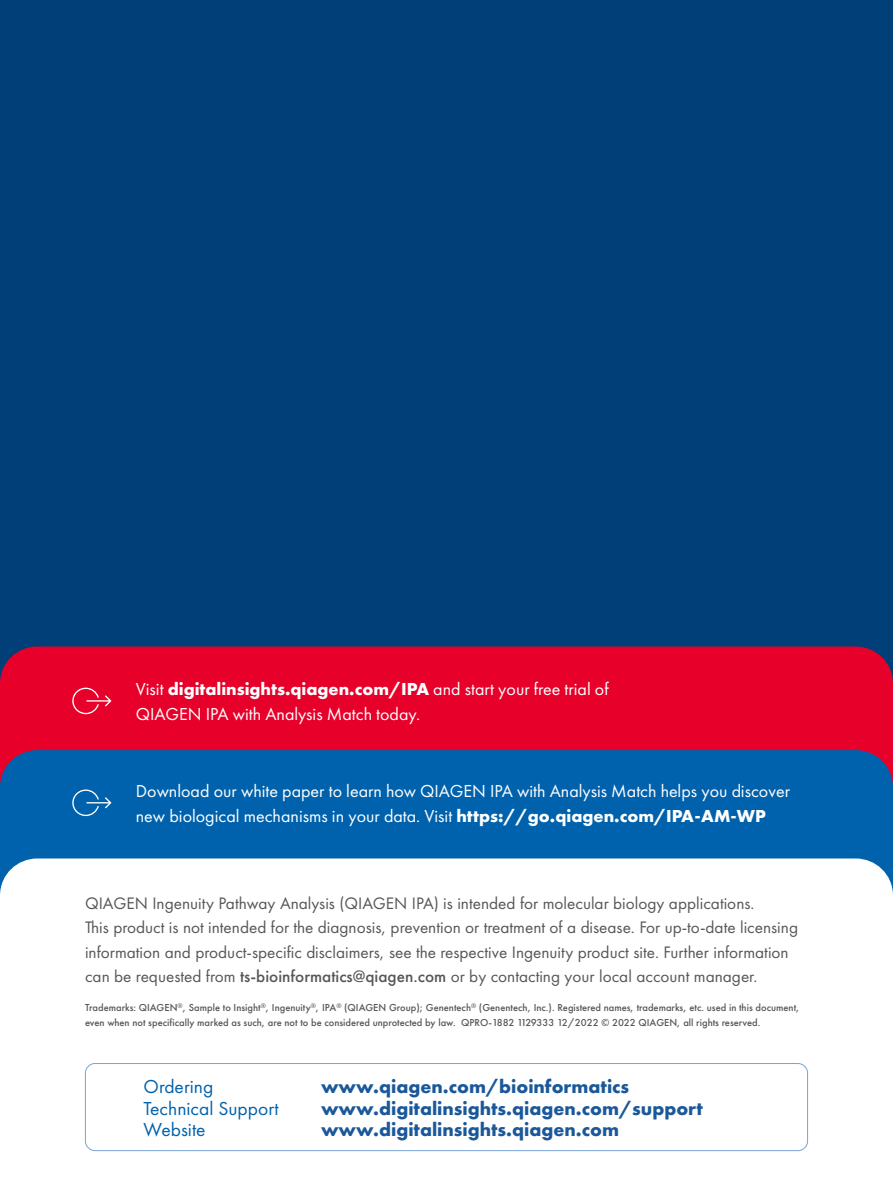
<style>
.page{position:relative;width:893px;height:1191px;background:#fff}
.page>*{position:absolute;margin:0;border:0;box-sizing:border-box;transform-origin:0 0}
.t1{font:700 19.5px/21.5px "Futura PT";color:#1b5899}
.t2{font:19.5px/21.5px "Futura PT";color:#0062ad}
.t3{font:18px/24.8px "Futura PT";color:#fff}
.t4{font:17.25px/24.3px "Futura PT";color:#555756}
.t5{font:500 10.5px/14.7px "Futura PT";color:#555756}
.s1{font-weight:700}
.s2{font-weight:500}
</style>
<div class="page">
<div style="left:0;top:0;width:893px;height:1172px;background:#003f77"></div>
<div style="left:0;top:940px;width:893px;height:251px;background:#fff"></div>
<div style="left:0;top:646px;width:893px;height:104px;background:#e7002a"></div>
<div style="left:0;top:750px;width:893px;height:108px;background:#0062ad"></div>
<svg style="left:0;top:858px;width:893px;height:241px"></svg>
<svg style="left:72px;top:789px;width:40px;height:27px"></svg>
<svg style="left:72px;top:687px;width:40px;height:27px"></svg>
<div style="left:85px;top:1063px;width:723px;height:88px;border:1px solid #79a4d5;border-radius:10px"></div>
<p class="t3" style="left:136px;top:677px;width:474px">Visit <span class="s1">digitalinsights.qiagen.com/IPA</span> and start your free trial of<br>QIAGEN IPA with Analysis Match today.</p>
<p class="t3" style="left:136px;top:779px;width:656px">Download our white paper to learn how QIAGEN IPA with Analysis Match helps you discover new biological mechanisms in your data. Visit <span class="s1">https://go.qiagen.com/IPA-AM-WP</span></p>
<p class="t4" style="left:85px;top:891px;width:714px">QIAGEN Ingenuity Pathway Analysis (QIAGEN IPA) is intended for molecular biology applications.<br>This product is not intended for the diagnosis, prevention or treatment of a disease. For up-to-date licensing information and product-specific disclaimers, see the respective Ingenuity product site. Further information can be requested from <span class="s2">ts-bioinformatics@qiagen.com</span> or by contacting your local account manager.</p>
<p class="t5" style="left:85px;top:1000px;width:716px">Trademarks: QIAGEN<sup>®</sup>, Sample to Insight<sup>®</sup>, Ingenuity<sup>®</sup>, IPA<sup>®</sup> (QIAGEN Group); Genentech<sup>®</sup> (Genentech, Inc.). Registered names, trademarks, etc. used in this document, even when not specifically marked as such, are not to be considered unprotected by law. QPRO-1882 1129333 12/2022 © 2022 QIAGEN, all rights reserved.</p>
<p class="t2" style="left:144px;top:1075px;width:137px">Ordering<br>Technical Support<br>Website</p>
<p class="t1" style="left:321px;top:1075px;width:383px">www.qiagen.com/bioinformatics www.digitalinsights.qiagen.com/support www.digitalinsights.qiagen.com</p>
</div>
